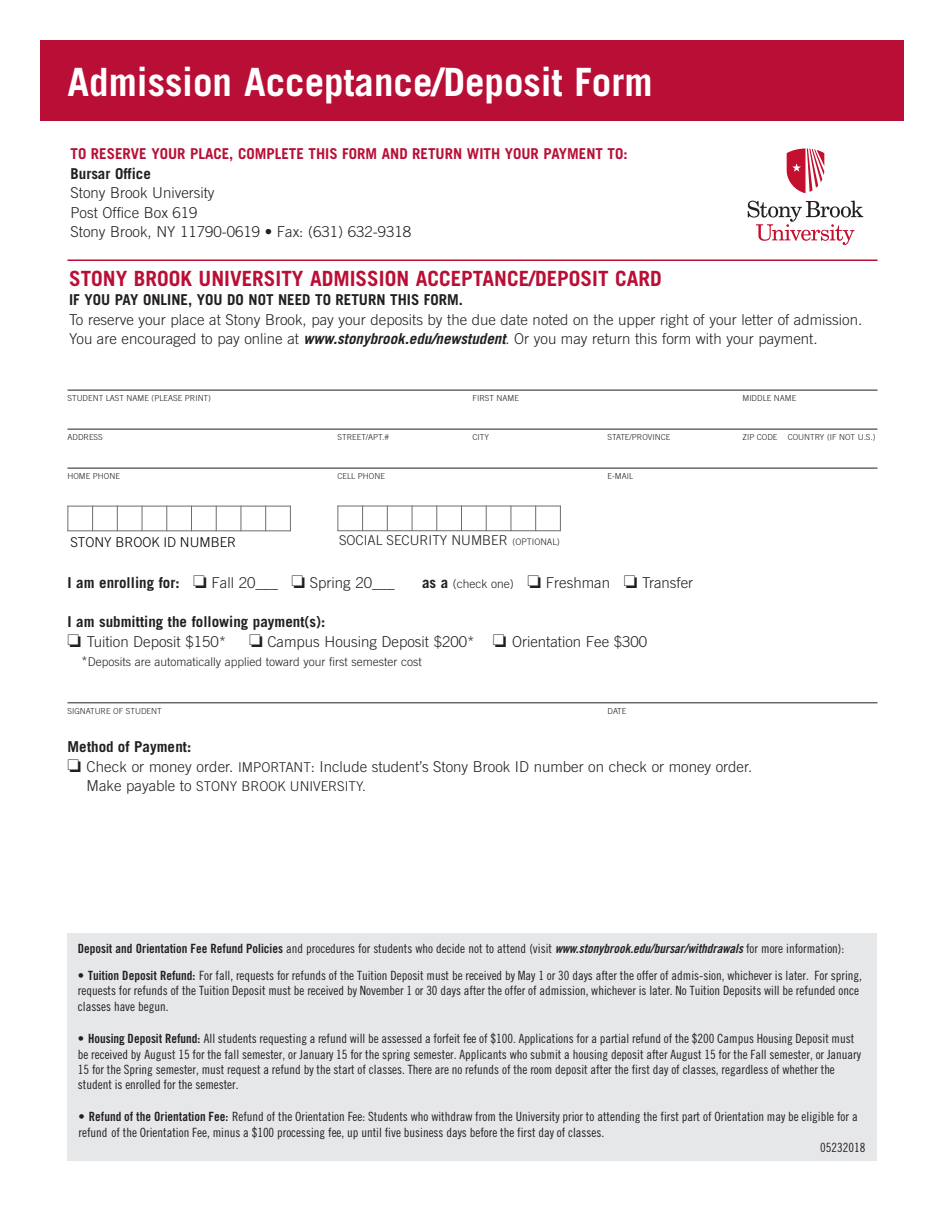
<style>
.page{position:relative;width:945px;height:1215px;background:#fff}
.page>*{position:absolute;margin:0;border:0;box-sizing:border-box;transform-origin:0 0}
.t1{font:700 39px "Trade Gothic LT Std";color:#fff}
.t2{font:700 21px "Trade Gothic LT Std";color:#b90f36}
.t3{font:300 15px/19.5px "Trade Gothic LT Std";color:#231f20}
.t4{font:700 15px/19.5px "Trade Gothic LT Std";color:#231f20}
.t5{font:700 15px "Trade Gothic LT Std";color:#b90f36}
.t6{font:300 13.5px "Trade Gothic LT Std";color:#231f20}
.t7{font:300 13.5px "Trade Gothic";color:#000}
.t8{font:12.75px/15.3px "Trade Gothic Cond Eighteen";color:#231f20}
.t9{font:12.75px "Trade Gothic LT Std Cn 18";color:#231f20}
.t10{font:300 12px "Trade Gothic LT Std";color:#231f20}
.t11{font:300 8.25px "Trade Gothic LT Std";color:#231f20}
.s1{font-weight:700;font-style:italic}
.s2{font-size:9px}
.s3{font-weight:700}
.s4{font-size:12px}
.s5{font-weight:300}
.s6{font-size:13.5px}
.s7{font-size:15px}
.s8{font-family:"Trade Gothic LT Std Bd Cn 20"}
.s9{font-family:"Trade Gothic LT Std Bd Cn 20 Obl"}
.s10{font-family:"Trade Gothic LT Std Bd 2"}
.s11{font-family:"Trade Gothic LT Std Cn 18"}
</style>
<div class="page">
<hr style="left:68px;top:702px;width:810px;height:1px;background:#231f20">
<div style="left:68px;top:933px;width:810px;height:227px;background:#e6e7e9"></div>
<div style="left:40px;top:40px;width:864px;height:82px;background:#b90f36"></div>
<svg style="left:748px;top:201px;width:115px;height:44px"></svg>
<svg style="left:787px;top:149px;width:37px;height:44px"></svg>
<hr style="left:68px;top:260px;width:810px;height:1px;background:#b90f36">
<svg style="left:68px;top:507px;width:1px;height:23px"></svg>
<svg style="left:92px;top:507px;width:1px;height:23px"></svg>
<svg style="left:117px;top:507px;width:1px;height:23px"></svg>
<svg style="left:142px;top:507px;width:1px;height:23px"></svg>
<svg style="left:166px;top:507px;width:1px;height:23px"></svg>
<svg style="left:191px;top:507px;width:1px;height:23px"></svg>
<svg style="left:216px;top:507px;width:1px;height:23px"></svg>
<svg style="left:241px;top:507px;width:1px;height:23px"></svg>
<svg style="left:265px;top:507px;width:1px;height:23px"></svg>
<svg style="left:290px;top:507px;width:1px;height:23px"></svg>
<hr style="left:68px;top:506px;width:223px;height:1px;background:#6c6d70">
<hr style="left:68px;top:530px;width:223px;height:1px;background:#6c6d70">
<svg style="left:338px;top:507px;width:1px;height:23px"></svg>
<svg style="left:362px;top:507px;width:1px;height:23px"></svg>
<svg style="left:387px;top:507px;width:1px;height:23px"></svg>
<svg style="left:412px;top:507px;width:1px;height:23px"></svg>
<svg style="left:436px;top:507px;width:1px;height:23px"></svg>
<svg style="left:461px;top:507px;width:1px;height:23px"></svg>
<svg style="left:486px;top:507px;width:1px;height:23px"></svg>
<svg style="left:511px;top:507px;width:1px;height:23px"></svg>
<svg style="left:535px;top:507px;width:1px;height:23px"></svg>
<svg style="left:560px;top:507px;width:1px;height:23px"></svg>
<hr style="left:338px;top:506px;width:223px;height:1px;background:#6c6d70">
<hr style="left:338px;top:530px;width:223px;height:1px;background:#6c6d70">
<hr style="left:68px;top:390px;width:810px;height:1px;background:#231f20">
<hr style="left:68px;top:429px;width:810px;height:1px;background:#231f20">
<hr style="left:68px;top:468px;width:810px;height:1px;background:#231f20">
<h1 class="t1" style="left:68px;top:67px;width:587px">Admission Acceptance/Deposit Form</h1>
<p class="t5" style="left:70px;top:148px;width:559px">TO RESERVE YOUR PLACE, COMPLETE THIS FORM AND RETURN WITH YOUR PAYMENT TO:</p>
<p class="t4" style="left:70px;top:165px;width:82px">Bursar Office</p>
<p class="t3" style="left:70px;top:185px;width:342px">Stony Brook University<br>Post Office Box 619<br>Stony Brook, NY 11790-0619 • Fax: (631) 632-9318</p>
<h2 class="t2" style="left:69px;top:271px;width:594px">STONY BROOK UNIVERSITY ADMISSION ACCEPTANCE/DEPOSIT CARD</h2>
<p class="t4" style="left:69px;top:292px;width:396px">IF YOU PAY ONLINE, YOU DO NOT NEED TO RETURN THIS FORM.</p>
<p class="t3" style="left:69px;top:311px;width:795px">To reserve your place at Stony Brook, pay your deposits by the due date noted on the upper right of your letter of admission.<br>You are encouraged to pay online at <span class="s1">www.stonybrook.edu/newstudent</span>. Or you may return this form with your payment.</p>
<p class="t11" style="left:68px;top:395px;width:145px">STUDENT LAST NAME (PLEASE PRINT)</p>
<p class="t11" style="left:473px;top:395px;width:48px">FIRST NAME</p>
<p class="t11" style="left:742px;top:395px;width:55px">MIDDLE NAME</p>
<p class="t11" style="left:68px;top:434px;width:37px">ADDRESS</p>
<p class="t11" style="left:337px;top:434px;width:53px">STREET/APT.#</p>
<p class="t11" style="left:473px;top:434px;width:18px">CITY</p>
<p class="t11" style="left:608px;top:434px;width:64px">STATE/PROVINCE</p>
<p class="t11" style="left:743px;top:434px;width:135px">ZIP CODE COUNTRY (IF NOT U.S.)</p>
<p class="t11" style="left:68px;top:473px;width:54px">HOME PHONE</p>
<p class="t11" style="left:337px;top:473px;width:49px">CELL PHONE</p>
<p class="t11" style="left:607px;top:473px;width:27px">E-MAIL</p>
<p class="t7" style="left:70px;top:534px;width:167px">STONY BROOK ID NUMBER</p>
<p class="t6" style="left:339px;top:536px;width:222px">SOCIAL SECURITY NUMBER <span class="s2">(OPTIONAL)</span></p>
<p class="t3" style="left:68px;top:574px;width:329px"><span class="s3">I am enrolling for:</span> ❏ Fall 20___ ❏ Spring 20___</p>
<p class="t3" style="left:422px;top:574px;width:273px"><span class="s3">as a</span> <span class="s4">(check one)</span> ❏ Freshman ❏ Transfer</p>
<p class="t4" style="left:68px;top:613px;width:259px">I am submitting the following payment(s): ❏ <span class="s5">Tuition Deposit $150*</span></p>
<p class="t3" style="left:249px;top:633px;width:399px">❏ Campus Housing Deposit $200* ❏ Orientation Fee $300</p>
<p class="t10" style="left:81px;top:658px;width:342px"><span class="s6">*</span>Deposits are automatically applied toward your first semester cost</p>
<p class="t11" style="left:68px;top:708px;width:96px">SIGNATURE OF STUDENT</p>
<p class="t11" style="left:608px;top:708px;width:20px">DATE</p>
<p class="t3" style="left:67px;top:738px;width:686px;line-height:20px"><span class="s3">Method of Payment:<br></span>❏ Check or money order. <span class="s6">IMPORTANT</span>: Include student’s Stony Brook ID number on check or money order.</p>
<p class="t6" style="left:87px;top:781px;width:281px"><span class="s7">Make payable to</span> STONY BROOK UNIVERSITY.</p>
<p class="t9" style="left:78px;top:944px;width:768px"><span class="s8">Deposit and Orientation Fee Refund Policies</span> and procedures for students who decide not to attend (visit <span class="s9">www.stonybrook.edu/bursar/withdrawals</span> for more information):</p>
<p class="t8" style="left:78px;top:968px;width:786px"><span class="s10">•</span> <span class="s8">Tuition Deposit Refund:</span> For fall, requests for refunds of the Tuition Deposit must be received by May 1 or 30 days after the offer of admis-sion, whichever is later. For spring, requests for refunds of the Tuition Deposit must be received by November 1 or 30 days after the offer of admission, whichever is later. No Tuition Deposits will be refunded once classes have begun.</p>
<p class="t9" style="left:78px;top:1034px;width:778px"><span class="s10">•</span> <span class="s8">Housing Deposit Refund:</span> All students requesting a refund will be assessed a forfeit fee of $100. Applications for a partial refund of the $200 Campus Housing Deposit must</p>
<p class="t8" style="left:78px;top:1046px;width:785px"><span class="s11">be</span> received by August 15 for the fall semester, or January 15 for the spring semester. Applicants who submit a housing deposit after August 15 for the Fall semester, or January<br>15 for the Spring semester, must request a refund by the start of classes. There are no refunds of the room deposit after the first day of classes, regardless of whether the student is enrolled for the semester.</p>
<p class="t9" style="left:79px;top:1112px;width:781px"><span class="s10">•</span> <span class="s8">Refund of the Orientation Fee:</span> Refund of the Orientation Fee: Students who withdraw from the University prior to attending the first part of Orientation may be eligible for a</p>
<p class="t8" style="left:79px;top:1124px;width:527px"><span class="s11">refund</span> of the Orientation Fee, minus a $100 processing fee, up until five business days before the first day of classes.</p>
<p class="t8" style="left:820px;top:1140px;width:47px">05232018</p>
</div>
